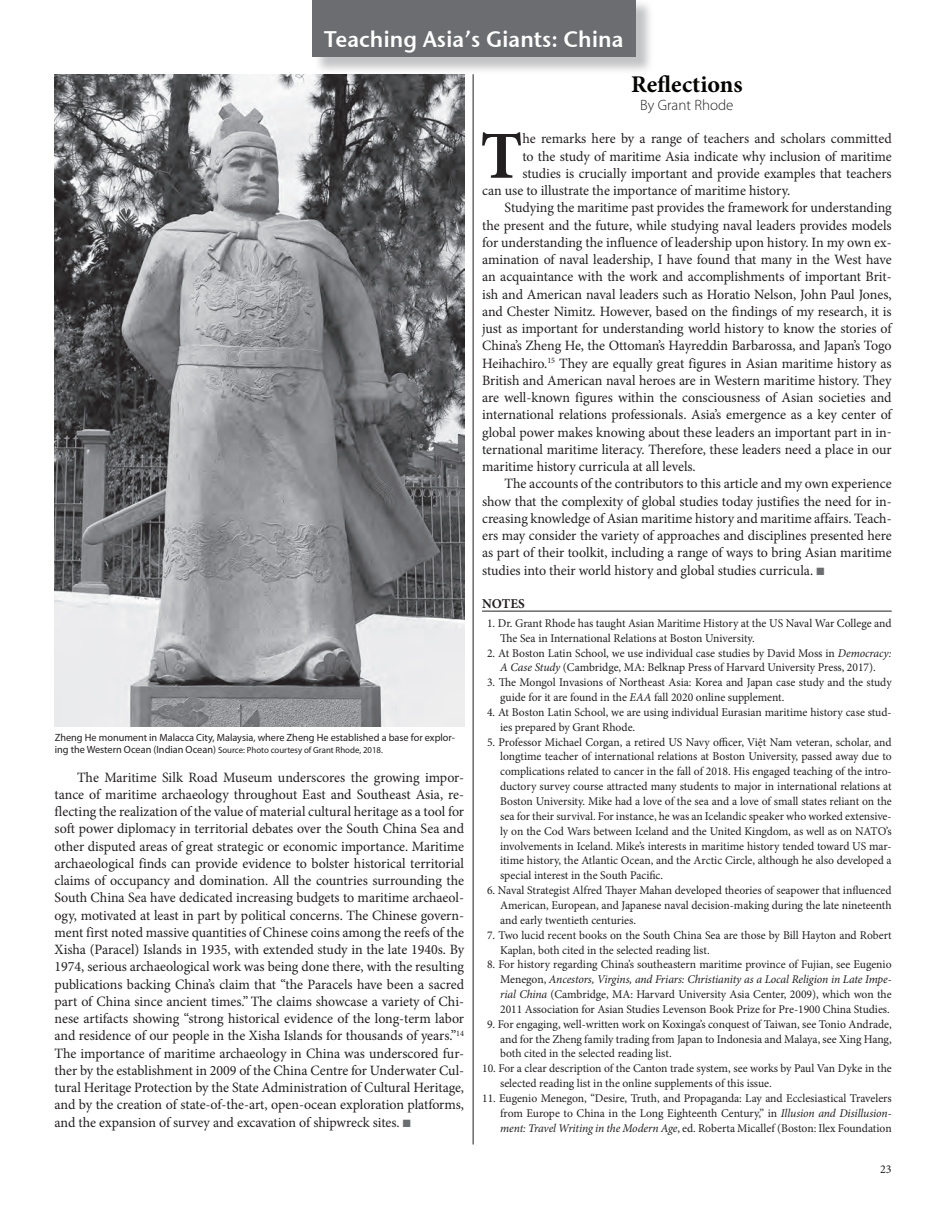
<style>
.page{position:relative;width:945px;height:1215px;background:#fff}
.page>*{position:absolute;margin:0;border:0;box-sizing:border-box;transform-origin:0 0}
.t1{font:700 67.35px "Minion Pro";color:#231f20}
.t2{font:700 24px "Minion Pro";letter-spacing:-.005em;color:#040503}
.t3{font:22.5px "Stone Sans Sem ITCTT Semi";color:#fff;scale:.96 1}
.t4{font:300 15px "Myriad Pro";color:#231f20}
.t5{font:14.25px/17.2px "Minion Pro";color:#231f20;text-align:justify}
.t6{font:700 13.5px "Minion Pro";letter-spacing:.005em;color:#231f20}
.t7{font:12px "Minion Pro";color:#231f20}
.t8{font:11.85px/14.9px "Minion Pro";color:#231f20}
.t9{font:10.5px "Myriad Pro";color:#231f20}
.t10{font:9px "Myriad Pro";color:#231f20}
.s1{font-size:10.5px}
.s2{color:#6c6d70}
.s3{font-style:italic}
</style>
<div class="page">
<div style="left:314px;top:0;width:341px;height:75px;background:#808285;opacity:.48"></div>
<div style="left:312px;top:0;width:324px;height:56px;background:#6c6d70"></div>
<hr style="left:473px;top:74px;width:1px;height:1070px;background:#231f20">
<hr style="left:482px;top:611px;width:410px;height:1px;background:#231f20">
<img style="left:55px;top:74px;width:409px;height:652px">
<h3 class="t3" style="left:324px;top:25px;width:313px">Teaching Asia’s Giants: China</h3>
<h2 class="t2" style="left:631px;top:67px;width:113px">Reflections</h2>
<p class="t4" style="left:640px;top:96px;width:95px">By Grant Rhode</p>
<p class="t9" style="left:55px;top:731px;width:402px">Zheng He monument in Malacca City, Malaysia, where Zheng He established a base for explor-</p>
<p class="t10" style="left:55px;top:745px;width:330px"><span class="s1">ing the Western Ocean (Indian Ocean)</span> Source: Photo courtesy of Grant Rhode, 2018.</p>
<p class="t5" style="left:55px;top:768px;width:411px;text-indent:22px">The Maritime Silk Road Museum underscores the growing impor&shy;tance of maritime archaeology throughout East and Southeast Asia, re&shy;flecting the realization of the value of material cultural heritage as a tool for soft power diplomacy in territorial debates over the South China Sea and other disputed areas of great strategic or economic importance. Maritime archaeological finds can provide evidence to bolster historical territorial claims of occupancy and domination. All the countries surrounding the South China Sea have dedicated increasing budgets to maritime archaeol&shy;ogy, motivated at least in part by political concerns. The Chinese govern&shy;ment first noted massive quantities of Chinese coins among the reefs of the Xisha (Paracel) Islands in 1935, with extended study in the late 1940s. By 1974, serious archaeological work was being done there, with the resulting publications backing China’s claim that “the Paracels have been a sacred part of China since ancient times.” The claims showcase a variety of Chi&shy;nese artifacts showing “strong historical evidence of the long-term labor and residence of our people in the Xisha Islands for thousands of years.”<sup>14<br></sup>The importance of maritime archaeology in China was underscored fur&shy;ther by the establishment in 2009 of the China Centre for Underwater Cul&shy;tural Heritage Protection by the State Administration of Cultural Heritage, and by the creation of state-of-the-art, open-ocean exploration platforms, and the expansion of survey and excavation of shipwreck sites. <span class="s2">■</span></p>
<h1 class="t1" style="left:480px;top:109px;width:44px">T</h1>
<p class="t5" style="left:522px;top:130px;width:371px">he remarks here by a range of teachers and scholars committed</p>
<p class="t5" style="left:522px;top:147px;width:371px">to the study of maritime Asia indicate why inclusion of maritime</p>
<p class="t5" style="left:522px;top:165px;width:371px">studies is crucially important and provide examples that teachers</p>
<p class="t5" style="left:482px;top:182px;width:310px">can use to illustrate the importance of maritime history.</p>
<p class="t5" style="left:505px;top:199px;width:389px">Studying the maritime past provides the framework for understanding</p>
<p class="t5" style="left:482px;top:216px;width:411px">the present and the future, while studying naval leaders provides models</p>
<p class="t5" style="left:482px;top:234px;width:411px">for understanding the influence of leadership upon history. In my own ex-</p>
<p class="t5" style="left:482px;top:251px;width:411px">amination of naval leadership, I have found that many in the West have</p>
<p class="t5" style="left:482px;top:268px;width:411px">an acquaintance with the work and accomplishments of important Brit-</p>
<p class="t5" style="left:482px;top:285px;width:411px">ish and American naval leaders such as Horatio Nelson, John Paul Jones,</p>
<p class="t5" style="left:482px;top:303px;width:411px">and Chester Nimitz. However, based on the findings of my research, it is</p>
<p class="t5" style="left:482px;top:320px;width:411px">just as important for understanding world history to know the stories of</p>
<p class="t5" style="left:482px;top:337px;width:411px">China’s Zheng He, the Ottoman’s Hayreddin Barbarossa, and Japan’s Togo</p>
<p class="t5" style="left:482px;top:354px;width:411px">Heihachiro.<sup>15</sup> They are equally great figures in Asian maritime history as</p>
<p class="t5" style="left:482px;top:372px;width:411px">British and American naval heroes are in Western maritime history. They</p>
<p class="t5" style="left:482px;top:389px;width:411px">are well-known figures within the consciousness of Asian societies and</p>
<p class="t5" style="left:482px;top:406px;width:411px">international relations professionals. Asia’s emergence as a key center of</p>
<p class="t5" style="left:482px;top:423px;width:411px">global power makes knowing about these leaders an important part in in-</p>
<p class="t5" style="left:482px;top:441px;width:411px">ternational maritime literacy. Therefore, these leaders need a place in our</p>
<p class="t5" style="left:482px;top:458px;width:215px">maritime history curricula at all levels.</p>
<p class="t5" style="left:505px;top:475px;width:389px">The accounts of the contributors to this article and my own experience</p>
<p class="t5" style="left:482px;top:492px;width:411px">show that the complexity of global studies today justifies the need for in-</p>
<p class="t5" style="left:482px;top:510px;width:411px">creasing knowledge of Asian maritime history and maritime affairs. Teach-</p>
<p class="t5" style="left:482px;top:527px;width:411px">ers may consider the variety of approaches and disciplines presented here</p>
<p class="t5" style="left:482px;top:544px;width:411px">as part of their toolkit, including a range of ways to bring Asian maritime</p>
<p class="t5" style="left:482px;top:561px;width:344px">studies into their world history and global studies curricula. <span class="s2">■</span></p>
<p class="t6" style="left:482px;top:594px;width:44px">NOTES</p>
<p class="t8" style="left:500px;top:616px;width:393px;text-indent:-13px">1. Dr. Grant Rhode has taught Asian Maritime History at the US Naval War College and<br>The Sea in International Relations at Boston University.</p>
<p class="t8" style="left:487px;top:645px;width:406px;text-align:center">2. At Boston Latin School, we use individual case studies by David Moss in <span class="s3">Democracy:<br>A Case Study</span> (Cambridge, MA: Belknap Press of Harvard University Press, 2017).</p>
<p class="t8" style="left:500px;top:675px;width:393px;text-indent:-13px">3. The Mongol Invasions of Northeast Asia: Korea and Japan case study and the study guide for it are found in the <span class="s3">EAA</span> fall 2020 online supplement.</p>
<p class="t8" style="left:500px;top:705px;width:393px;text-indent:-13px">4. At Boston Latin School, we are using individual Eurasian maritime history case stud&shy;ies prepared by Grant Rhode.</p>
<p class="t8" style="left:500px;top:734px;width:393px;text-align:justify;text-indent:-13px">5. Professor Michael Corgan, a retired US Navy officer, Việt Nam veteran, scholar, and longtime teacher of international relations at Boston University, passed away due to complications related to cancer in the fall of 2018. His engaged teaching of the intro&shy;ductory survey course attracted many students to major in international relations at Boston University. Mike had a love of the sea and a love of small states reliant on the sea for their survival. For instance, he was an Icelandic speaker who worked extensive&shy;ly on the Cod Wars between Iceland and the United Kingdom, as well as on NATO’s involvements in Iceland. Mike’s interests in maritime history tended toward US mar&shy;itime history, the Atlantic Ocean, and the Arctic Circle, although he also developed a special interest in the South Pacific.</p>
<p class="t8" style="left:500px;top:883px;width:393px;text-align:justify;text-indent:-13px">6. Naval Strategist Alfred Thayer Mahan developed theories of seapower that influenced American, European, and Japanese naval decision-making during the late nineteenth and early twentieth centuries.</p>
<p class="t8" style="left:500px;top:928px;width:393px;text-indent:-13px">7. Two lucid recent books on the South China Sea are those by Bill Hayton and Robert<br>Kaplan, both cited in the selected reading list.</p>
<p class="t8" style="left:500px;top:957px;width:393px;text-align:justify;text-indent:-13px">8. For history regarding China’s southeastern maritime province of Fujian, see Eugenio Menegon, <span class="s3">Ancestors, Virgins, and Friars: Christianity as a Local Religion in Late Impe&shy;rial China</span> (Cambridge, MA: Harvard University Asia Center, 2009), which won the 2011 Association for Asian Studies Levenson Book Prize for Pre-1900 China Studies.</p>
<p class="t8" style="left:500px;top:1017px;width:393px;text-align:justify;text-indent:-13px">9. For engaging, well-written work on Koxinga’s conquest of Taiwan, see Tonio Andrade, and for the Zheng family trading from Japan to Indonesia and Malaya, see Xing Hang, both cited in the selected reading list.</p>
<p class="t8" style="left:500px;top:1061px;width:393px;text-indent:-18px">10. For a clear description of the Canton trade system, see works by Paul Van Dyke in the selected reading list in the online supplements of this issue.</p>
<p class="t8" style="left:500px;top:1091px;width:393px;text-align:justify;text-indent:-18px">11. Eugenio Menegon, “Desire, Truth, and Propaganda: Lay and Ecclesiastical Travelers from Europe to China in the Long Eighteenth Century,” in <span class="s3">Illusion and Disillusion&shy;ment: Travel Writing in the Modern Age</span>, ed. Roberta Micallef (Boston: Ilex Foundation</p>
<p class="t7" style="left:880px;top:1161px;width:13px">23</p>
</div>
